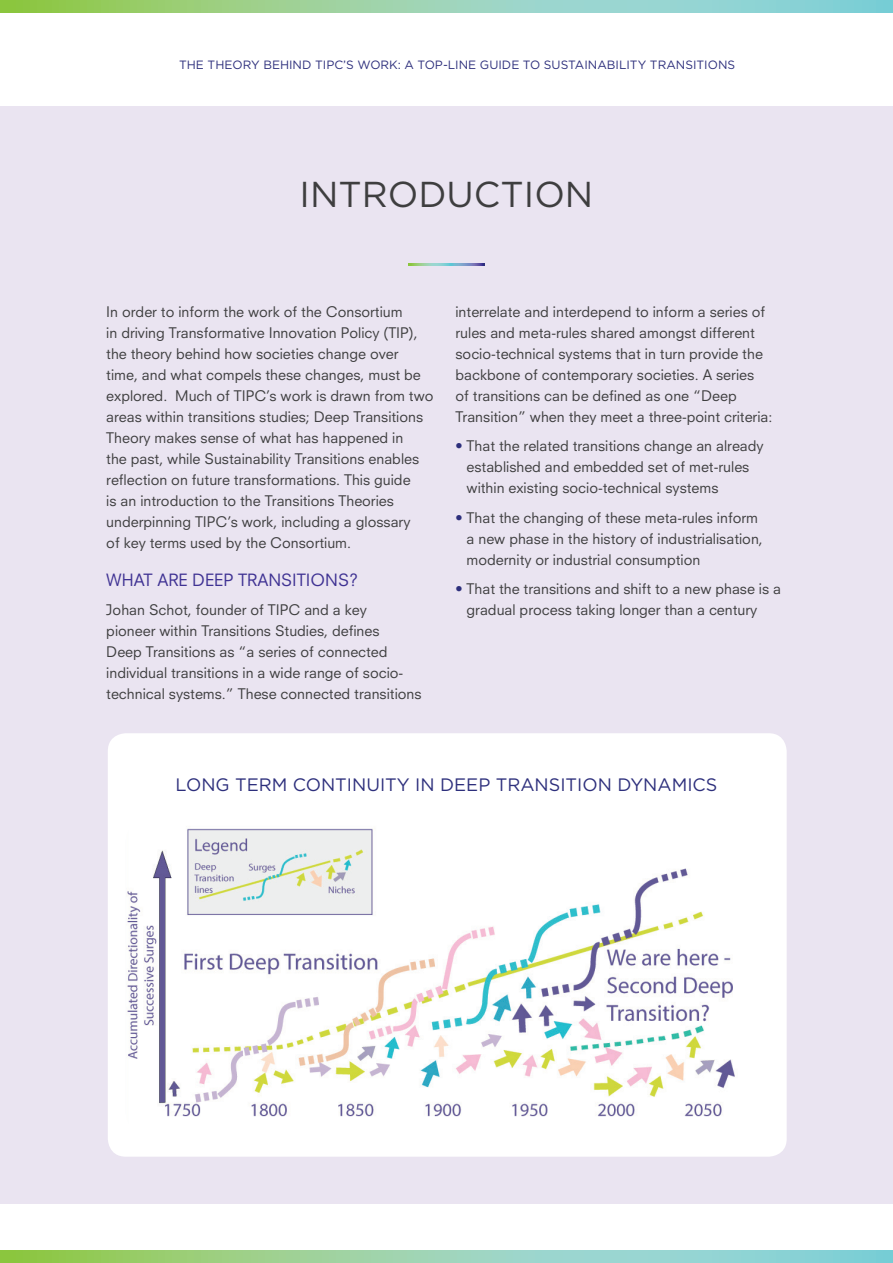
<style>
.page{position:relative;width:893px;height:1263px;background:#fff}
.page>*{position:absolute;margin:0;border:0;box-sizing:border-box;transform-origin:0 0}
.t1{font:36px "Gotham";color:#3e3e3f}
.t2{font:18px "Gotham";color:#2d2f7c}
.t3{font:16.5px "Neuzeit SLT Std";color:#3f3293}
.t4{font:14.25px/21px "Neuzeit SLT Std";color:#3e3e3f}
.t5{font:12px "Gotham";color:#2d2f7c}
.s1{color:#2d2f7c}
</style>
<div class="page">
<div style="left:0;top:106px;width:893px;height:1097px;background:#eae4f1"></div>
<svg style="left:0;top:0;width:893px;height:13px;background:#96d1a7"></svg>
<svg style="left:409px;top:264px;width:75px;height:2px"></svg>
<svg style="left:0;top:1250px;width:893px;height:13px;background:#96d1a7"></svg>
<div style="left:108px;top:733px;width:679px;height:424px;background:#fff;border-radius:18px"></div>
<img style="left:127px;top:828px;width:608px;height:289px">
<p class="t5" style="left:179px;top:57px;width:558px">THE THEORY BEHIND TIPC’S WORK: A TOP-LINE GUIDE TO SUSTAINABILITY TRANSITIONS</p>
<h1 class="t1" style="left:300px;top:172px;width:295px">INTRODUCTION</h1>
<p class="t4" style="left:106px;top:301px;width:329px">In order to inform the work of the Consortium<br>in driving Transformative Innovation Policy (TIP), the theory behind how societies change over time, and what compels these changes, must be explored. Much of TIPC’s work is drawn from two areas within transitions studies; Deep Transitions Theory makes sense of what has happened in<br>the past, while Sustainability Transitions enables reflection on future transformations. This guide<br>is an introduction to the Transitions Theories underpinning TIPC’s work, including a glossary<br>of key terms used by the Consortium.</p>
<p class="t3" style="left:106px;top:570px;width:253px">WHAT ARE DEEP TRANSITIONS?</p>
<p class="t4" style="left:106px;top:599px;width:317px">Johan Schot, founder of TIPC and a key<br>pioneer within Transitions Studies, defines<br>Deep Transitions as “a series of connected individual transitions in a wide range of socio&shy;technical systems.” These connected transitions</p>
<p class="t4" style="left:455px;top:301px;width:318px">interrelate and interdepend to inform a series of rules and meta-rules shared amongst different socio-technical systems that in turn provide the backbone of contemporary societies. A series<br>of transitions can be defined as one “Deep Transition” when they meet a three-point criteria:</p>
<p class="t4" style="left:467px;top:436px;width:299px;text-indent:-11px"><span class="s1">•</span> That the related transitions change an already established and embedded set of met-rules within existing socio-technical systems</p>
<p class="t4" style="left:467px;top:507px;width:298px;text-indent:-11px"><span class="s1">•</span> That the changing of these meta-rules inform a new phase in the history of industrialisation, modernity or industrial consumption</p>
<p class="t4" style="left:467px;top:579px;width:316px;text-indent:-11px"><span class="s1">•</span> That the transitions and shift to a new phase is a gradual process taking longer than a century</p>
<p class="t2" style="left:176px;top:773px;width:543px">LONG TERM CONTINUITY IN DEEP TRANSITION DYNAMICS</p>
</div>
